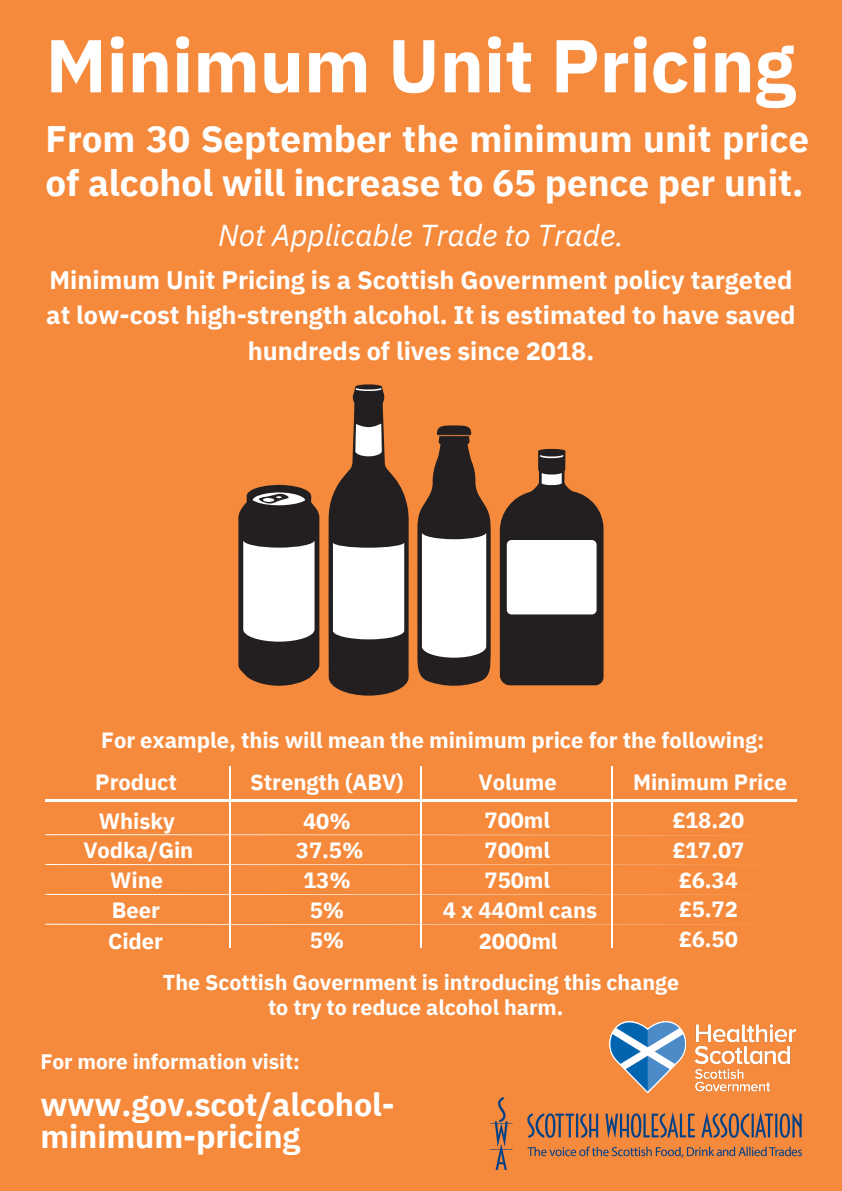
<style>
.page{position:relative;width:842px;height:1191px;background:#fff}
.page>*{position:absolute;margin:0;border:0;box-sizing:border-box;transform-origin:0 0}
.t1{font:700 74.7px "IBM Plex Sans";letter-spacing:-.005em;color:#fff}
.t2{font:700 36.9px/44.2px "IBM Plex Sans";letter-spacing:-.005em;color:#fff}
.t3{font:700 32.3px/32px "IBM Plex Sans";letter-spacing:-.005em;color:#fff}
.t4{font:italic 30.2px "IBM Plex Sans";letter-spacing:-.005em;color:#fff}
.t5{font:700 25.3px/35.1px "IBM Plex Sans";color:#fff;text-align:center}
.t6{font:700 22px "IBM Plex Sans";letter-spacing:-.005em;color:#fff}
.t7{font:700 21.5px "IBM Plex Sans";letter-spacing:-.005em;color:#fff}
.t8{font:700 20.9px "IBM Plex Sans";letter-spacing:-.005em;color:#fff}
</style>
<div class="page">
<div style="left:0;top:0;width:842px;height:1190px;background:#f68a3c"></div>
<img style="left:609px;top:1021px;width:186px;height:71px">
<svg style="left:238px;top:485px;width:81px;height:200px;background:#8e8682"></svg>
<svg style="left:417px;top:425px;width:74px;height:261px"></svg>
<svg style="left:328px;top:384px;width:81px;height:311px"></svg>
<svg style="left:500px;top:449px;width:103px;height:236px"></svg>
<div style="left:507px;top:540px;width:90px;height:74px;background:#fff;border-radius:5px"></div>
<hr style="left:45px;top:799px;width:752px;height:2px;background:#fff">
<svg style="left:45px;top:834px;width:570px;height:1px"></svg>
<svg style="left:45px;top:893px;width:568px;height:1px"></svg>
<svg style="left:45px;top:923px;width:568px;height:1px"></svg>
<hr style="left:230px;top:766px;width:1px;height:181px;background:#fff">
<hr style="left:420px;top:766px;width:1px;height:181px;background:#fff">
<hr style="left:611px;top:766px;width:1px;height:181px;background:#fff">
<img style="left:491px;top:1097px;width:310px;height:72px">
<h2 class="t1" style="left:46px;top:16px;width:752px">Minimum Unit Pricing</h2>
<h2 class="t2" style="left:46px;top:116px;width:765px">From 30 September the minimum unit price of alcohol will increase to 65 pence per unit.</h2>
<p class="t4" style="left:218px;top:215px;width:407px">Not Applicable Trade to Trade.</p>
<p class="t5" style="left:46px;top:262px;width:751px">Minimum Unit Pricing is a Scottish Government policy targeted at low-cost high-strength alcohol. It is estimated to have saved hundreds of lives since 2018.</p>
<h4 class="t6" style="left:101px;top:725px;width:665px">For example, this will mean the minimum price for the following:</h4>
<p class="t6" style="left:95px;top:767px;width:83px">Product</p>
<p class="t6" style="left:250px;top:767px;width:155px">Strength (ABV)</p>
<p class="t6" style="left:479px;top:767px;width:80px">Volume</p>
<p class="t6" style="left:485px;top:805px;width:67px">700ml</p>
<p class="t6" style="left:485px;top:835px;width:67px">700ml</p>
<p class="t6" style="left:485px;top:865px;width:67px">750ml</p>
<p class="t6" style="left:633px;top:767px;width:155px">Minimum Price</p>
<p class="t6" style="left:672px;top:805px;width:74px">£18.20</p>
<p class="t6" style="left:672px;top:835px;width:74px">£17.07</p>
<p class="t6" style="left:679px;top:865px;width:60px">£6.34</p>
<p class="t6" style="left:679px;top:894px;width:60px">£5.72</p>
<p class="t6" style="left:679px;top:924px;width:60px">£6.50</p>
<p class="t6" style="left:99px;top:806px;width:77px">Whisky</p>
<p class="t6" style="left:83px;top:835px;width:112px">Vodka/Gin</p>
<p class="t6" style="left:110px;top:865px;width:54px">Wine</p>
<p class="t6" style="left:303px;top:806px;width:49px">40%</p>
<p class="t6" style="left:296px;top:835px;width:69px">37.5%</p>
<p class="t6" style="left:303px;top:865px;width:49px">13%</p>
<p class="t6" style="left:443px;top:895px;width:156px">4 x 440ml cans</p>
<p class="t6" style="left:112px;top:895px;width:50px">Beer</p>
<p class="t6" style="left:310px;top:895px;width:36px">5%</p>
<p class="t6" style="left:310px;top:925px;width:36px">5%</p>
<p class="t6" style="left:108px;top:926px;width:56px">Cider</p>
<p class="t6" style="left:479px;top:926px;width:80px">2000ml</p>
<p class="t7" style="left:163px;top:968px;width:518px">The Scottish Government is introducing this change</p>
<p class="t7" style="left:268px;top:992px;width:297px">to try to reduce alcohol harm.</p>
<p class="t8" style="left:40px;top:1047px;width:261px">For more information visit:</p>
<p class="t3" style="left:40px;top:1087px;width:356px">www.gov.scot/alcohol&shy;minimum-pricing</p>
</div>
